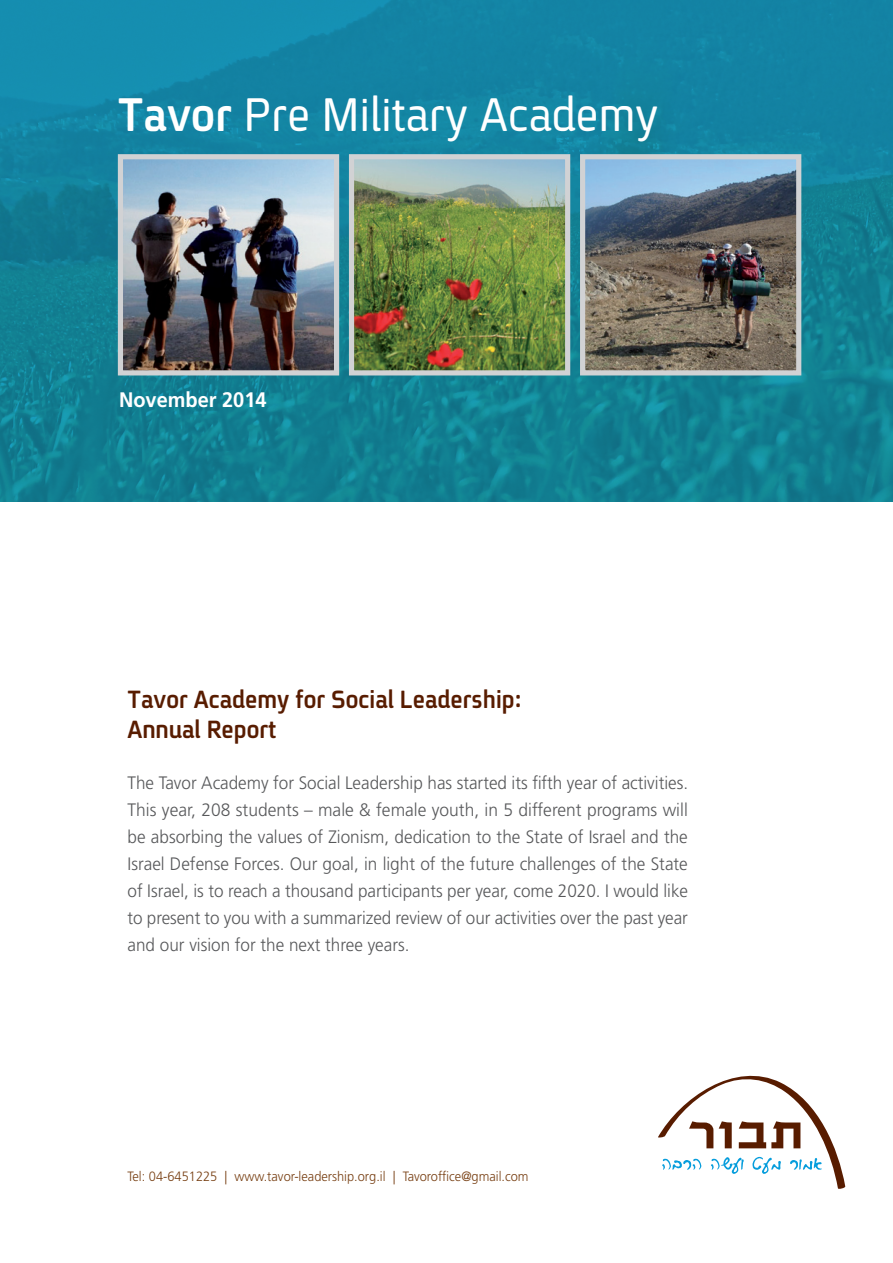
<style>
.page{position:relative;width:893px;height:1263px;background:#fff}
.page>*{position:absolute;margin:0;border:0;box-sizing:border-box;transform-origin:0 0}
.small_title_blue{font:51.15px "Fb Spoiler Eng";color:#fff;scale:.95 1}
.small_title_blue-2{font:700 27px "Fb Spoiler Eng";color:#581c00;scale:.95 1}
.small_title_blue-3{font:700 21px "Frutiger LT Std";color:#fff;scale:.95 1}
.run-eng{font:300 18px/27px "Frutiger LT Std";color:#57585a;text-align:justify;scale:.95 1}
.run_eng_med_broun{font:300 13.5px "Frutiger LT Std";color:#784014;scale:.95 1}
.s1{font-weight:700}
</style>
<div class="page">
<img style="left:0;top:0;width:893px;height:502px">
<img style="left:355px;top:160px;width:209px;height:209px">
<div style="left:349px;top:154px;width:221px;height:221px;border:5px solid #d1d2d4"></div>
<img style="left:124px;top:160px;width:209px;height:209px">
<div style="left:118px;top:154px;width:221px;height:221px;border:5px solid #d1d2d4"></div>
<img style="left:586px;top:160px;width:209px;height:209px">
<div style="left:580px;top:154px;width:221px;height:221px;border:5px solid #d1d2d4"></div>
<svg style="left:658px;top:1075px;width:187px;height:114px"></svg>
<p class="small_title_blue" style="left:118px;top:89px;width:570px"><span class="s1">Tavor</span> Pre Military Academy</p>
<p class="small_title_blue-3" style="left:119px;top:387px;width:157px">November 2014</p>
<p class="small_title_blue-2" style="left:128px;top:685px;width:416px">Tavor Academy for Social Leadership:</p>
<p class="small_title_blue-2" style="left:128px;top:715px;width:158px">Annual Report</p>
<p class="run-eng" style="left:128px;top:769px;width:592px">The Tavor Academy for Social Leadership has started its fifth year of activities.<br>This year, 208 students – male &amp; female youth, in 5 different programs will be absorbing the values of Zionism, dedication to the State of Israel and the Israel Defense Forces. Our goal, in light of the future challenges of the State of Israel, is to reach a thousand participants per year, come 2020. I would like to present to you with a summarized review of our activities over the past year and our vision for the next three years.</p>
<p class="run_eng_med_broun" style="left:128px;top:1168px;width:424px">Tel: 04-6451225 | www.tavor-leadership.org.il | Tavoroffice@gmail.com</p>
</div>
